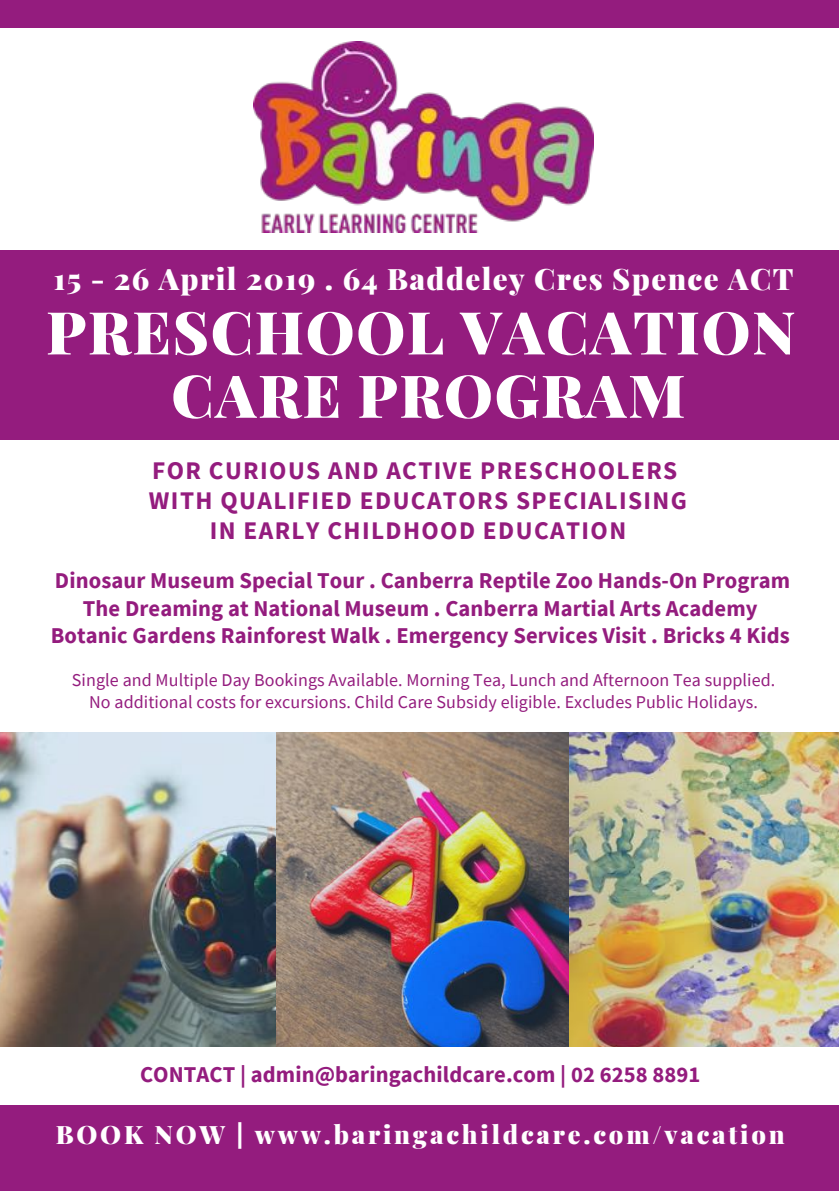
<style>
.page{position:relative;width:839px;height:1191px;background:#fff}
.page>*{position:absolute;margin:0;border:0;box-sizing:border-box;transform-origin:0 0}
.t1{font:900 59.2px/63.4px "Playfair Display";letter-spacing:.03em;color:#fff;text-align:center}
.t2{font:900 29.6px "Playfair Display";letter-spacing:.045em;color:#fff}
.t3{font:700 25.4px/30.4px "Source Sans Pro";letter-spacing:.055em;color:#941c7e;text-align:center}
.t4{font:900 25.4px "Playfair Display";letter-spacing:.11em;color:#fff}
.t5{font:700 22.6px/27.8px "Source Sans Pro";letter-spacing:.005em;color:#941c7e;text-align:center}
.t6{font:18px/21.6px "Source Sans Pro";letter-spacing:.005em;color:#941c7e;text-align:center}
</style>
<div class="page">
<img style="left:0;top:732px;width:838px;height:315px">
<img style="left:253px;top:42px;width:340px;height:191px">
<div style="left:0;top:0;width:838px;height:28px;background:#941c7e"></div>
<div style="left:0;top:250px;width:838px;height:95px;background:#941c7e"></div>
<div style="left:0;top:345px;width:838px;height:95px;background:#941c7e"></div>
<div style="left:0;top:1106px;width:838px;height:85px;background:#941c7e"></div>
<h2 class="t2" style="left:54px;top:258px;width:741px">15 - 26 April 2019 . 64 Baddeley Cres Spence ACT</h2>
<h1 class="t1" style="left:46px;top:298px;width:750px">PRESCHOOL VACATION<br>CARE PROGRAM</h1>
<p class="t3" style="left:149px;top:454px;width:539px">FOR CURIOUS AND ACTIVE PRESCHOOLERS<br>WITH QUALIFIED EDUCATORS SPECIALISING<br>IN EARLY CHILDHOOD EDUCATION</p>
<p class="t5" style="left:51px;top:566px;width:741px">Dinosaur Museum Special Tour . Canberra Reptile Zoo Hands-On Program<br>The Dreaming at National Museum . Canberra Martial Arts Academy<br>Botanic Gardens Rainforest Walk . Emergency Services Visit . Bricks 4 Kids</p>
<p class="t6" style="left:72px;top:669px;width:705px">Single and Multiple Day Bookings Available. Morning Tea, Lunch and Afternoon Tea supplied.<br>No additional costs for excursions. Child Care Subsidy eligible. Excludes Public Holidays.</p>
<p class="t5" style="left:140px;top:1060px;width:562px">CONTACT | admin@baringachildcare.com | 02 6258 8891</p>
<p class="t4" style="left:56px;top:1116px;width:730px">BOOK NOW | www.baringachildcare.com/vacation</p>
</div>
